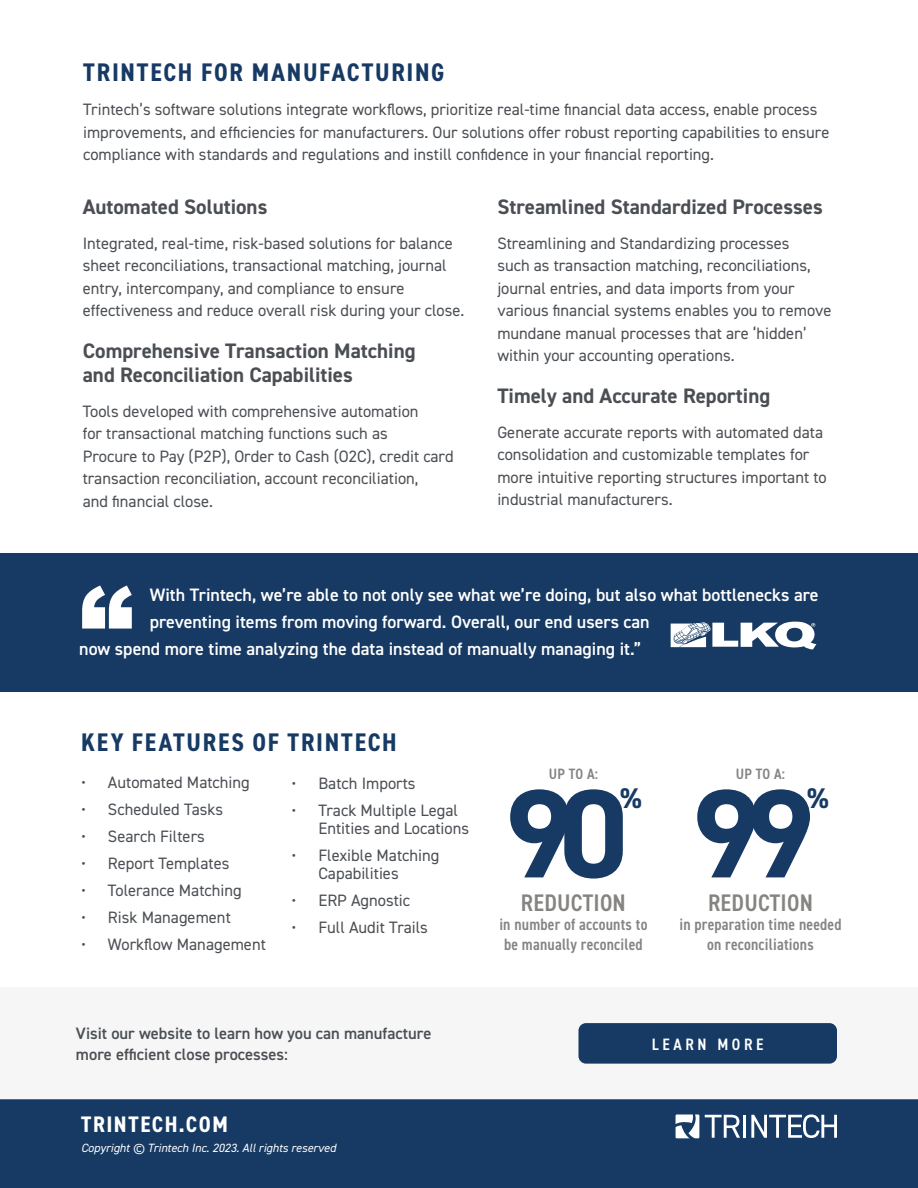
<style>
.page{position:relative;width:918px;height:1188px;background:#fff}
.page>*{position:absolute;margin:0;border:0;box-sizing:border-box;transform-origin:0 0}
.t1{font:700 126px "DIN2014";color:#173a64}
.t2{font:900 108px "Arial";color:#fff}
.t3{font:700 28.5px "DIN2014";color:#173a64}
.t4{font:700 condensed 25.5px "DIN2014";letter-spacing:.065em;color:#173a64}
.t5{font:600 condensed 24px "DIN2014";letter-spacing:.01em;color:#858482}
.t6{font:700 condensed 22.5px "DIN2014";letter-spacing:.07em;color:#fff}
.t7{font:700 21px/24px "DIN2014";color:#4b4f54}
.t8{font:600 18px "DIN2014";color:#fff}
.t9{font:16.5px/22.5px "DIN2014";color:#4b4f54}
.t10{font:600 condensed 16.5px/19.5px "DIN2014";letter-spacing:.01em;color:#858482}
.t11{font:600 16.5px/21px "DIN2014";color:#4b4f54}
.t12{font:600 condensed 16.5px "DIN2014";letter-spacing:.22em;color:#fff}
.t13{font:600 condensed 15px "DIN2014";letter-spacing:.02em;color:#858482}
.t14{font:italic 12px "DIN2014";color:#fff}
</style>
<div class="page">
<div style="left:0;top:1099px;width:918px;height:89px;background:#173a64"></div>
<svg style="left:705px;top:1115px;width:35px;height:23px"></svg>
<hr style="left:743px;top:1115px;width:3px;height:23px;background:#fff">
<svg style="left:751px;top:1115px;width:86px;height:23px"></svg>
<svg style="left:676px;top:1115px;width:23px;height:23px"></svg>
<div style="left:0;top:987px;width:918px;height:112px;background:#f6f6f6"></div>
<div style="left:0;top:554px;width:918px;height:138px;background:#173a64"></div>
<svg style="left:671px;top:622px;width:145px;height:28px"></svg>
<div style="left:578px;top:1023px;width:259px;height:41px;background:#173a64;border-radius:8px"></div>
<h3 class="t4" style="left:83px;top:55px;width:363px">TRINTECH FOR MANUFACTURING</h3>
<p class="t9" style="left:83px;top:98px;width:748px">Trintech’s software solutions integrate workflows, prioritize real-time fi nancial data access, enable process improvements, and efficiencies for manufacturers. Our solutions offer robust reporting capabilities to ensure compliance with standards and regulations and instill confidence in your financial reporting.</p>
<p class="t7" style="left:83px;top:195px;width:186px">Automated Solutions</p>
<p class="t9" style="left:83px;top:232px;width:383px">Integrated, real-time, risk-based solutions for balance sheet reconciliations, transactional matching, journal entry, intercompany, and compliance to ensure effectiveness and reduce overall risk during your close.</p>
<p class="t7" style="left:83px;top:339px;width:334px">Comprehensive Transaction Matching and Reconciliation Capabilities</p>
<p class="t9" style="left:83px;top:400px;width:372px">Tools developed with comprehensive automation<br>for transactional matching functions such as<br>Procure to Pay (P2P), Order to Cash (O2C), credit card transaction reconciliation, account reconciliation,<br>and financial close.</p>
<p class="t7" style="left:497px;top:195px;width:327px">Streamlined Standardized Processes</p>
<p class="t9" style="left:497px;top:232px;width:336px">Streamlining and Standardizing processes<br>such as transaction matching, reconciliations, journal entries, and data imports from your various financial systems enables you to remove mundane manual processes that are ‘hidden’ within your accounting operations.</p>
<p class="t7" style="left:497px;top:384px;width:274px">Timely and Accurate Reporting</p>
<p class="t9" style="left:497px;top:421px;width:331px">Generate accurate reports with automated data consolidation and customizable templates for more intuitive reporting structures important to industrial manufacturers.</p>
<h2 class="t2" style="left:79px;top:547px;width:55px">“</h2>
<p class="t8" style="left:150px;top:583px;width:670px">With Trintech, we’re able to not only see what we’re doing, but also what bottlenecks are</p>
<p class="t8" style="left:150px;top:610px;width:502px">preventing items from moving forward. Overall, our end users can</p>
<p class="t8" style="left:79px;top:637px;width:563px">now spend more time analyzing the data instead of manually managing it.”</p>
<h3 class="t4" style="left:81px;top:725px;width:317px">KEY FEATURES OF TRINTECH</h3>
<p class="t9" style="left:81px;top:771px;width:170px">• Automated Matching</p>
<p class="t9" style="left:81px;top:798px;width:144px">• Scheduled Tasks</p>
<p class="t9" style="left:81px;top:825px;width:125px">• Search Filters</p>
<p class="t9" style="left:81px;top:852px;width:150px">• Report Templates</p>
<p class="t9" style="left:81px;top:879px;width:162px">• Tolerance Matching</p>
<p class="t9" style="left:81px;top:906px;width:151px">• Risk Management</p>
<p class="t9" style="left:81px;top:933px;width:186px">• Workflow Management</p>
<p class="t9" style="left:291px;top:772px;width:126px">• Batch Imports</p>
<p class="t9" style="left:318px;top:801px;width:152px;line-height:18px;text-indent:-27px">• Track Multiple Legal<br>Entities and Locations</p>
<p class="t9" style="left:318px;top:846px;width:123px;line-height:18px;text-indent:-27px">• Flexible Matching<br>Capabilities</p>
<p class="t9" style="left:291px;top:889px;width:120px">• ERP Agnostic</p>
<p class="t9" style="left:291px;top:916px;width:138px">• Full Audit Trails</p>
<p class="t13" style="left:549px;top:764px;width:51px">UP TO A:</p>
<h3 class="t3" style="left:620px;top:780px;width:23px">%</h3>
<h1 class="t1" style="left:505px;top:750px;width:124px">90</h1>
<h3 class="t5" style="left:521px;top:887px;width:106px">REDUCTION</h3>
<p class="t10" style="left:499px;top:915px;width:150px">in number of accounts to be manually reconciled</p>
<p class="t13" style="left:736px;top:764px;width:51px">UP TO A:</p>
<h3 class="t3" style="left:807px;top:780px;width:23px">%</h3>
<h1 class="t1" style="left:692px;top:750px;width:124px">99</h1>
<h3 class="t5" style="left:708px;top:887px;width:106px">REDUCTION</h3>
<p class="t10" style="left:679px;top:915px;width:164px;text-align:center">in preparation time needed on reconciliations</p>
<p class="t11" style="left:76px;top:1023px;width:357px">Visit our website to learn how you can manufacture more efficient close processes:</p>
<p class="t12" style="left:652px;top:1033px;width:113px">LEARN MORE</p>
<h3 class="t6" style="left:81px;top:1109px;width:148px">TRINTECH.COM</h3>
<p class="t14" style="left:81px;top:1141px;width:257px">Copyright © Trintech Inc. 2023. All rights reserved</p>
</div>
